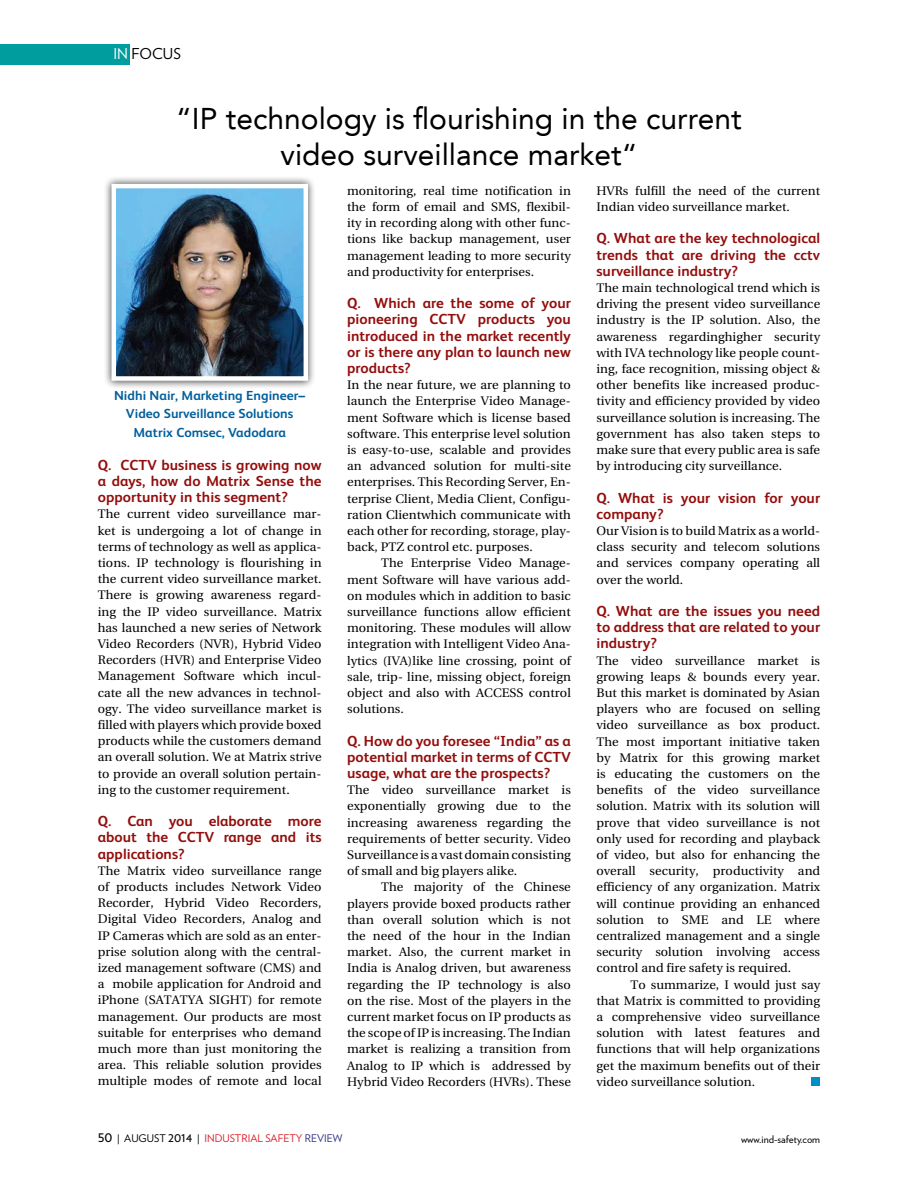
<style>
.page{position:relative;width:918px;height:1188px;background:#fff}
.page>*{position:absolute;margin:0;border:0;box-sizing:border-box;transform-origin:0 0}
.t1{font:30px/36px "Avenir LT";color:#000;text-align:center}
.t2{font:15px "Verlag";color:#000}
.t3{font:700 14.55px/16.2px "FS Albert";letter-spacing:.005em;color:#930e0d;text-align:justify}
.t4{font:700 13.05px/18.8px "FS Albert";letter-spacing:.005em;color:#005f9c;text-align:center}
.t5{font:12.3px/16.2px "Utopia";letter-spacing:.005em;color:#000;text-align:justify}
.t6{font:10.5px "Verlag";color:#da2128}
.t7{font:10.5px "Verlag";color:#000}
.s1{color:#fff}
.s2{font-size:15px;color:#000}
.s3{color:#000}
.s4{font-size:13.5px;color:#000}
.s5{color:#303188}
</style>
<div class="page">
<div style="left:0;top:44px;width:130px;height:20px;background:#009d9f"></div>
<div style="left:812px;top:1077px;width:8px;height:9px;background:#008dc8"></div>
<div style="left:103px;top:176px;width:219px;height:220px;background:#000;opacity:.75"></div>
<img style="left:117px;top:189px;width:186px;height:187px">
<div style="left:112px;top:184px;width:196px;height:197px;border:4px solid #fff"></div>
<p class="t2" style="left:114px;top:43px;width:69px"><span class="s1">IN</span> FOCUS</p>
<h1 class="t1" style="left:176px;top:100px;width:567px">“IP technology is flourishing in the current video surveillance market“</h1>
<p class="t4" style="left:114px;top:386px;width:193px">Nidhi Nair, Marketing Engineer–<br>Video Surveillance Solutions<br>Matrix Comsec, Vadodara</p>
<p class="t3" style="left:98px;top:457px;width:225px">Q. CCTV business is growing now a days, how do Matrix Sense the opportunity in this segment?</p>
<p class="t5" style="left:98px;top:506px;width:225px">The current video surveillance mar&shy;ket is undergoing a lot of change in terms of technology as well as applica&shy;tions. IP technology is flourishing in the current video surveillance market.<br>There is growing awareness regard&shy;ing the IP video surveillance. Matrix has launched a new series of Network Video Recorders (NVR), Hybrid Video Recorders (HVR) and Enterprise Video Management Software which incul&shy;cate all the new advances in technol&shy;ogy. The video surveillance market is filled with players which provide boxed products while the customers demand an overall solution. We at Matrix strive to provide an overall solution pertain&shy;ing to the customer requirement.</p>
<p class="t3" style="left:98px;top:813px;width:225px">Q. Can you elaborate more about the CCTV range and its applications?</p>
<p class="t5" style="left:98px;top:863px;width:225px">The Matrix video surveillance range of products includes Network Video Recorder, Hybrid Video Recorders, Digital Video Recorders, Analog and IP Cameras which are sold as an enter&shy;prise solution along with the central&shy;ized management software (CMS) and a mobile application for Android and iPhone (SATATYA SIGHT) for remote management. Our products are most suitable for enterprises who demand much more than just monitoring the area. This reliable solution provides multiple modes of remote and local</p>
<p class="t5" style="left:347px;top:183px;width:225px">monitoring, real time notification in the form of email and SMS, flexibil&shy;ity in recording along with other func&shy;tions like backup management, user management leading to more security and productivity for enterprises.</p>
<p class="t3" style="left:347px;top:295px;width:225px">Q. Which are the some of your pioneering CCTV products you introduced in the market recently or is there any plan to launch new products?</p>
<p class="t5" style="left:347px;top:377px;width:225px">In the near future, we are planning to launch the Enterprise Video Manage&shy;ment Software which is license based software. This enterprise level solution is easy-to-use, scalable and provides an advanced solution for multi-site enterprises. This Recording Server, En&shy;terprise Client, Media Client, Configu&shy;ration Clientwhich communicate with each other for recording, storage, play&shy;back, PTZ control etc. purposes.</p>
<p class="t5" style="left:347px;top:555px;width:225px;text-indent:34px">The Enterprise Video Manage&shy;ment Software will have various add&shy;on modules which in addition to basic surveillance functions allow efficient monitoring. These modules will allow integration with Intelligent Video Ana&shy;lytics (IVA)like line crossing, point of sale, trip- line, missing object, foreign object and also with ACCESS control solutions.</p>
<p class="t3" style="left:347px;top:732px;width:225px">Q. How do you foresee “India” as a potential market in terms of CCTV usage, what are the prospects?</p>
<p class="t5" style="left:347px;top:782px;width:225px">The video surveillance market is exponentially growing due to the increasing awareness regarding the requirements of better security. Video Surveillance is a vast domain consisting of small and big players alike.</p>
<p class="t5" style="left:347px;top:879px;width:225px;text-indent:34px">The majority of the Chinese players provide boxed products rather than overall solution which is not the need of the hour in the Indian market. Also, the current market in India is Analog driven, but awareness regarding the IP technology is also on the rise. Most of the players in the current market focus on IP products as the scope of IP is increasing. The Indian market is realizing a transition from Analog to IP which is addressed by Hybrid Video Recorders (HVRs). These</p>
<p class="t5" style="left:596px;top:183px;width:225px">HVRs fulfill the need of the current<br>Indian video surveillance market.</p>
<p class="t3" style="left:596px;top:230px;width:225px">Q. What are the key technological trends that are driving the cctv surveillance industry?</p>
<p class="t5" style="left:596px;top:280px;width:225px">The main technological trend which is driving the present video surveillance industry is the IP solution. Also, the awareness regardinghigher security with IVA technology like people count&shy;ing, face recognition, missing object &amp; other benefits like increased produc&shy;tivity and efficiency provided by video surveillance solution is increasing. The government has also taken steps to make sure that every public area is safe by introducing city surveillance.</p>
<p class="t3" style="left:596px;top:489px;width:225px">Q. What is your vision for your company?</p>
<p class="t5" style="left:596px;top:523px;width:225px">Our Vision is to build Matrix as a world&shy;class security and telecom solutions and services company operating all over the world.</p>
<p class="t3" style="left:596px;top:603px;width:225px">Q. What are the issues you need to address that are related to your industry?</p>
<p class="t5" style="left:596px;top:652px;width:225px">The video surveillance market is growing leaps &amp; bounds every year.<br>But this market is dominated by Asian players who are focused on selling video surveillance as box product.<br>The most important initiative taken by Matrix for this growing market is educating the customers on the benefits of the video surveillance solution. Matrix with its solution will prove that video surveillance is not only used for recording and playback of video, but also for enhancing the overall security, productivity and efficiency of any organization. Matrix will continue providing an enhanced solution to SME and LE where centralized management and a single security solution involving access control and fire safety is required.</p>
<p class="t5" style="left:596px;top:977px;width:225px;text-indent:34px">To summarize, I would just say that Matrix is committed to providing a comprehensive video surveillance solution with latest features and functions that will help organizations get the maximum benefits out of their video surveillance solution.</p>
<p class="t6" style="left:98px;top:1131px;width:246px"><span class="s2">50</span> <span class="s3">| AUGUST</span> <span class="s4">2014</span> <span class="s3">|</span> INDUSTRIAL SAFETY <span class="s5">REVIEW</span></p>
<p class="t7" style="left:741px;top:1131px;width:81px">www.ind-safety.com</p>
</div>
